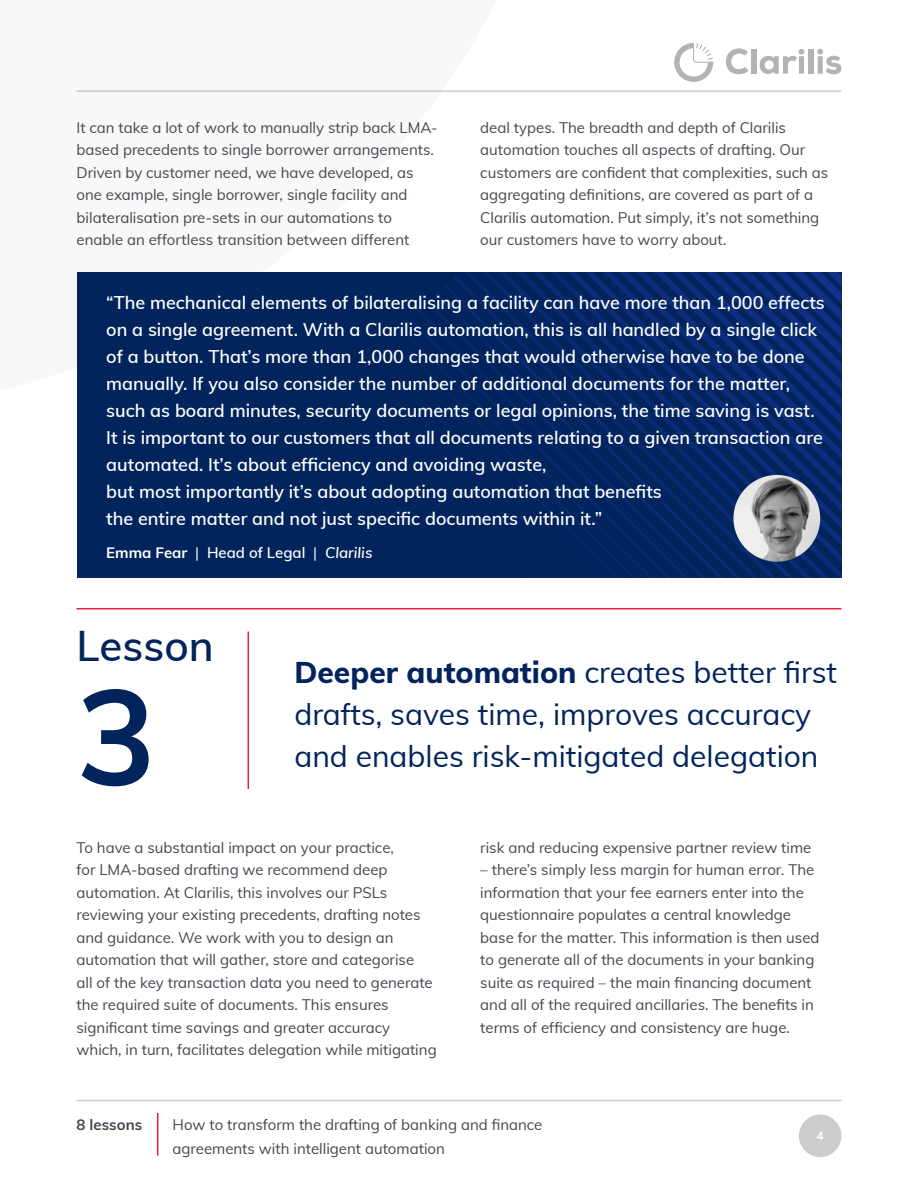
<style>
.page{position:relative;width:918px;height:1188px;background:#fff}
.page>*{position:absolute;margin:0;border:0;box-sizing:border-box;transform-origin:0 0}
.t1{font:700 133.5px "Muli";color:#01245c}
.t2{font:600 42px "Muli";color:#01245c}
.t3{font:30px/42px "Muli";color:#01245c}
.t4{font:600 18px/27px "Muli";color:#fff}
.t5{font:15px/22.5px "Muli";color:#454553}
.t6{font:600 15px "Muli";color:#fff}
.t7{font:700 15px "Muli";color:#454553}
.t8{font:700 12.15px "Muli";color:#fff}
.s1{font-weight:700}
.s2{font-weight:400}
.s3{font-style:italic}
.s4{font-weight:800}
</style>
<div class="page">
<svg style="left:726px;top:48px;width:22px;height:26px"></svg>
<div style="left:751px;top:49px;width:5px;height:25px;background:#b3b3b3"></div>
<svg style="left:760px;top:48px;width:44px;height:26px"></svg>
<div style="left:808px;top:49px;width:5px;height:25px;background:#b3b3b3"></div>
<svg style="left:817px;top:48px;width:24px;height:26px"></svg>
<svg style="left:674px;top:43px;width:39px;height:39px"></svg>
<hr style="left:77px;top:90px;width:764px;height:2px;background:#ccc">
<hr style="left:77px;top:1100px;width:764px;height:1px;background:#ccc">
<div style="left:799px;top:1114px;width:42px;height:43px;background:#ccc;border-radius:50%"></div>
<hr style="left:157px;top:1113px;width:1px;height:43px;background:#ed1b3d">
<hr style="left:248px;top:631px;width:1px;height:158px;background:#ed1b3d">
<hr style="left:77px;top:608px;width:764px;height:1px;background:#ed1b3d">
<div style="left:77px;top:272px;width:764px;height:306px;background:#01245c"></div>
<svg style="left:453px;top:275px;width:388px;height:8px"></svg>
<svg style="left:444px;top:283px;width:397px;height:295px"></svg>
<svg style="left:435px;top:292px;width:397px;height:286px"></svg>
<svg style="left:427px;top:301px;width:396px;height:277px"></svg>
<svg style="left:418px;top:310px;width:396px;height:268px"></svg>
<svg style="left:410px;top:318px;width:396px;height:260px"></svg>
<svg style="left:408px;top:327px;width:389px;height:251px"></svg>
<svg style="left:408px;top:336px;width:380px;height:242px"></svg>
<svg style="left:408px;top:345px;width:371px;height:233px"></svg>
<svg style="left:408px;top:353px;width:363px;height:225px"></svg>
<svg style="left:408px;top:362px;width:354px;height:216px"></svg>
<svg style="left:408px;top:371px;width:345px;height:207px"></svg>
<svg style="left:408px;top:380px;width:336px;height:198px"></svg>
<svg style="left:408px;top:388px;width:328px;height:190px"></svg>
<svg style="left:408px;top:397px;width:319px;height:181px"></svg>
<svg style="left:408px;top:406px;width:310px;height:172px"></svg>
<img style="left:733px;top:475px;width:87px;height:87px;border-radius:43px">
<p class="t5" style="left:77px;top:115px;width:363px">It can take a lot of work to manually strip back LMA&shy;based precedents to single borrower arrangements.<br>Driven by customer need, we have developed, as one example, single borrower, single facility and bilateralisation pre-sets in our automations to enable an effortless transition between different</p>
<p class="t5" style="left:480px;top:115px;width:350px">deal types. The breadth and depth of Clarilis automation touches all aspects of drafting. Our customers are confident that complexities, such as aggregating definitions, are covered as part of a Clarilis automation. Put simply, it’s not something our customers have to worry about.</p>
<p class="t4" style="left:106px;top:289px;width:720px">“The mechanical elements of bilateralising a facility can have more than 1,000 effects on a single agreement. With a Clarilis automation, this is all handled by a single click of a button. That’s more than 1,000 changes that would otherwise have to be done manually. If you also consider the number of additional documents for the matter, such as board minutes, security documents or legal opinions, the time saving is vast.<br>It is important to our customers that all documents relating to a given transaction are automated. It’s about efficiency and avoiding waste,<br>but most importantly it’s about adopting automation that benefits<br>the entire matter and not just specific documents within it.”</p>
<p class="t6" style="left:106px;top:542px;width:268px"><span class="s1">Emma Fear</span> <span class="s2">|</span> Head of Legal <span class="s2">|</span> <span class="s3">Clarilis</span></p>
<h2 class="t2" style="left:77px;top:615px;width:139px">Lesson</h2>
<h1 class="t1" style="left:77px;top:640px;width:82px">3</h1>
<h3 class="t3" style="left:294px;top:650px;width:544px"><span class="s4">Deeper automation</span> creates better first drafts, saves time, improves accuracy and enables risk-mitigated delegation</h3>
<p class="t5" style="left:77px;top:835px;width:362px">To have a substantial impact on your practice,<br>for LMA-based drafting we recommend deep automation. At Clarilis, this involves our PSLs reviewing your existing precedents, drafting notes and guidance. We work with you to design an automation that will gather, store and categorise<br>all of the key transaction data you need to generate the required suite of documents. This ensures significant time savings and greater accuracy which, in turn, facilitates delegation while mitigating</p>
<p class="t5" style="left:480px;top:835px;width:333px">risk and reducing expensive partner review time</p>
<p class="t5" style="left:480px;top:858px;width:341px">– there’s simply less margin for human error. The information that your fee earners enter into the questionnaire populates a central knowledge base for the matter. This information is then used to generate all of the documents in your banking suite as required – the main financing document and all of the required ancillaries. The benefits in terms of efficiency and consistency are huge.</p>
<p class="t7" style="left:77px;top:1113px;width:67px">8 lessons</p>
<p class="t5" style="left:173px;top:1112px;width:371px;line-height:24px">How to transform the drafting of banking and finance agreements with intelligent automation</p>
<p class="t8" style="left:817px;top:1127px;width:9px">4</p>
</div>
